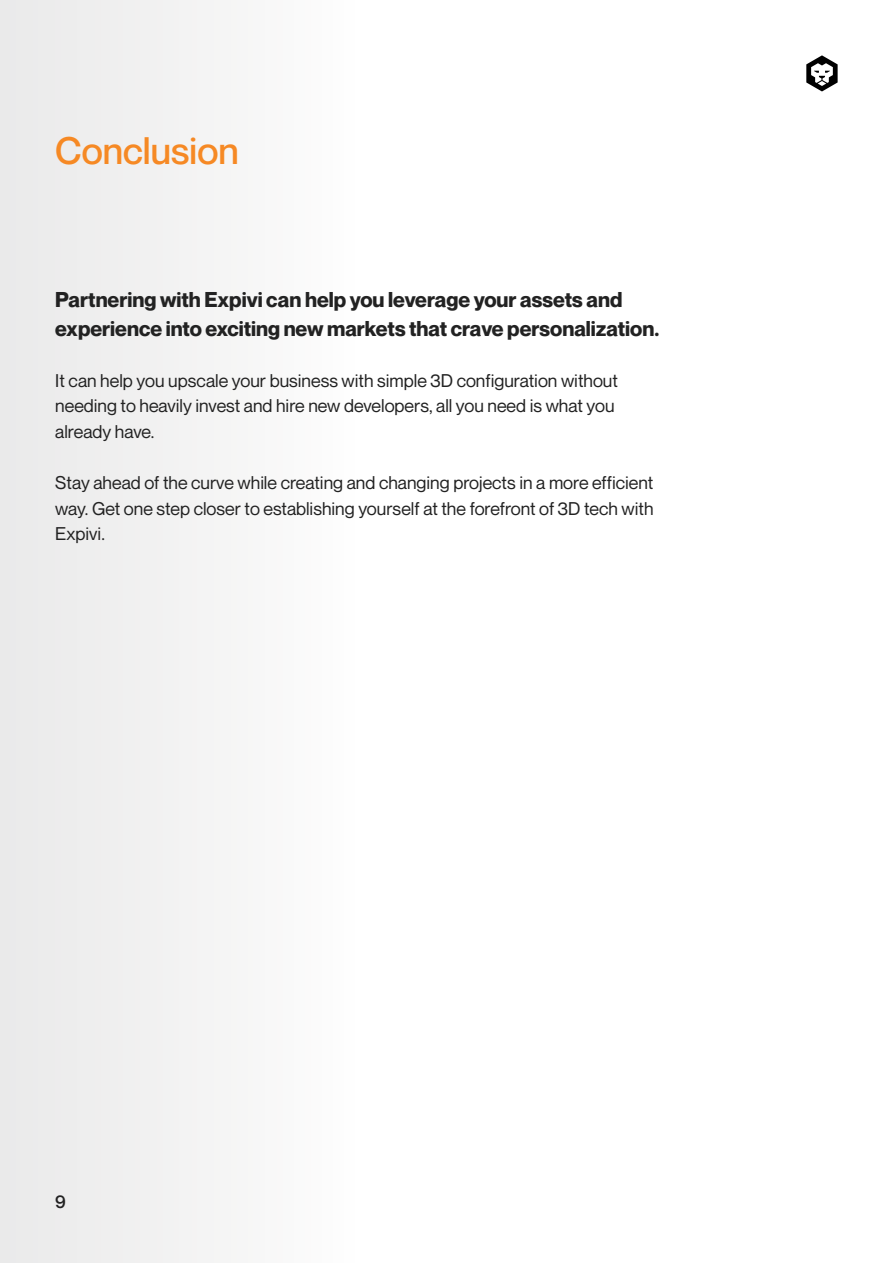
<style>
.page{position:relative;width:893px;height:1263px;background:#fff}
.page>*{position:absolute;margin:0;border:0;box-sizing:border-box;transform-origin:0 0}
.t1{font:500 37.5px "Neue Montreal";color:#f68924}
.t2{font:700 21px/28.5px "Neue Montreal";color:#222}
.t3{font:18px/25.5px "Neue Montreal";color:#222}
.t4{font:500 18px "Neue Montreal";color:#222}
</style>
<div class="page">
<div style="left:0;top:0;width:356px;height:1263px;background:#f3f2f2"></div>
<svg style="left:806px;top:55px;width:32px;height:36px"></svg>
<h1 class="t1" style="left:55px;top:128px;width:185px">Conclusion</h1>
<p class="t2" style="left:55px;top:286px;width:605px">Partnering with Expivi can help you leverage your assets and experience into exciting new markets that crave personalization.</p>
<p class="t3" style="left:55px;top:368px;width:564px">It can help you upscale your business with simple 3D configuration without needing to heavily invest and hire new developers, all you need is what you already have.</p>
<p class="t3" style="left:55px;top:470px;width:600px;text-align:justify">Stay ahead of the curve while creating and changing projects in a more efficient way. Get one step closer to establishing yourself at the forefront of 3D tech with Expivi.</p>
<p class="t4" style="left:55px;top:1190px;width:12px">9</p>
</div>
